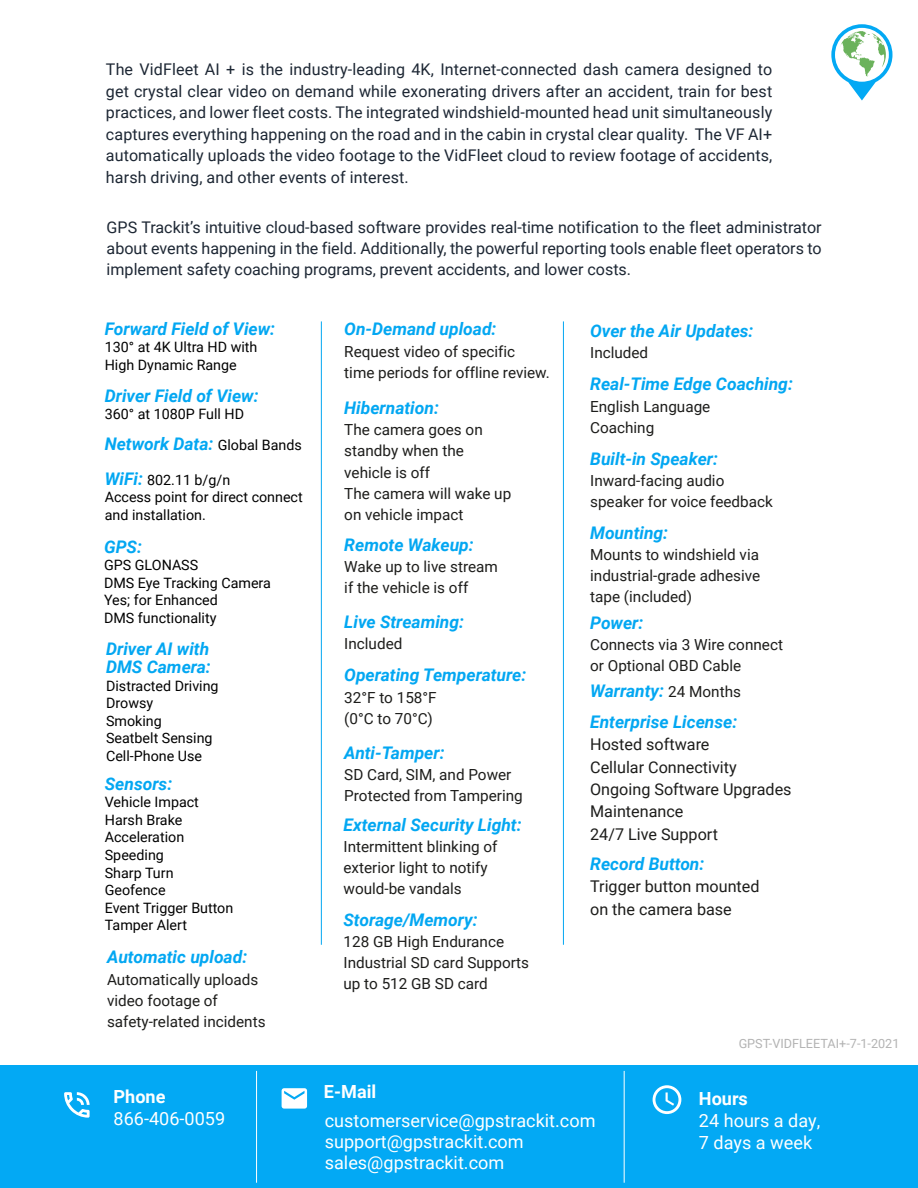
<style>
.page{position:relative;width:918px;height:1188px;background:#fff}
.page>*{position:absolute;margin:0;border:0;box-sizing:border-box;transform-origin:0 0}
.t1{font:18.15px/21px "Roboto";color:#fff}
.t2{font:700 18.15px "Roboto";color:#fff}
.t3{font:italic 700 17.4px/17.5px "Roboto";color:#03a7f2}
.t4{font:16.2px/22.4px "Roboto";color:#1d1d1b}
.t5{font:16.05px/21.5px "Roboto";color:#1d2734;text-align:justify}
.t6{font:15.3px/21.1px "Roboto";color:#1d1d1b}
.t7{font:14.25px/17.5px "Roboto";color:#000}
.t8{font:12.6px "Roboto";color:#b3b3b3}
.s1{font-weight:400;font-style:normal;font-size:14.25px;color:#000}
.s2{font-weight:700;font-style:italic;font-size:17.4px;color:#03a7f2}
.s3{font-weight:400;font-style:normal;font-size:15.3px;color:#1d1d1b}
</style>
<div class="page">
<hr style="left:321px;top:321px;width:1px;height:624px;background:#03a7f2">
<hr style="left:563px;top:321px;width:1px;height:624px;background:#03a7f2">
<svg style="left:831px;top:24px;width:61px;height:76px"></svg>
<div style="left:0;top:1065px;width:918px;height:123px;background:#03a9f4"></div>
<svg style="left:64px;top:1092px;width:26px;height:26px"></svg>
<svg style="left:282px;top:1088px;width:25px;height:21px"></svg>
<svg style="left:653px;top:1085px;width:28px;height:29px"></svg>
<hr style="left:624px;top:1071px;width:1px;height:112px;background:#fff">
<hr style="left:256px;top:1071px;width:1px;height:112px;background:#fff">
<p class="t5" style="left:106px;top:58px;width:668px">The VidFleet AI + is the industry-leading 4K, Internet-connected dash camera designed to get crystal clear video on demand while exonerating drivers after an accident, train for best practices, and lower fleet costs. The integrated windshield-mounted head unit simultaneously captures everything happening on the road and in the cabin in crystal clear quality. The VF AI+ automatically uploads the video footage to the VidFleet cloud to review footage of accidents, harsh driving, and other events of interest.</p>
<p class="t5" style="left:107px;top:216px;width:716px">GPS Trackit’s intuitive cloud-based software provides real-time notification to the fleet administrator about events happening in the field. Additionally, the powerful reporting tools enable fleet operators to implement safety coaching programs, prevent accidents, and lower costs.</p>
<p class="t3" style="left:105px;top:319px;width:172px">Forward Field of View:</p>
<p class="t7" style="left:105px;top:338px;width:154px">130° at 4K Ultra HD with<br>High Dynamic Range</p>
<p class="t3" style="left:105px;top:386px;width:155px">Driver Field of View:</p>
<p class="t7" style="left:105px;top:405px;width:141px">360° at 1080P Full HD</p>
<p class="t3" style="left:105px;top:435px;width:199px">Network Data: <span class="s1">Global Bands</span></p>
<p class="t7" style="left:105px;top:470px;width:200px"><span class="s2">WiFi:</span> 802.11 b/g/n<br>Access point for direct connect and installation.</p>
<p class="t3" style="left:104px;top:537px;width:39px">GPS:</p>
<p class="t7" style="left:104px;top:556px;width:168px">GPS GLONASS<br>DMS Eye Tracking Camera<br>Yes; for Enhanced<br>DMS functionality</p>
<p class="t3" style="left:106px;top:640px;width:106px">Driver AI with<br>DMS Camera:</p>
<p class="t7" style="left:106px;top:676px;width:114px">Distracted Driving<br>Drowsy<br>Smoking<br>Seatbelt Sensing<br>Cell-Phone Use</p>
<p class="t3" style="left:105px;top:774px;width:69px">Sensors:</p>
<p class="t7" style="left:105px;top:793px;width:130px">Vehicle Impact<br>Harsh Brake<br>Acceleration<br>Speeding<br>Sharp Turn<br>Geofence<br>Event Trigger Button<br>Tamper Alert</p>
<p class="t3" style="left:107px;top:948px;width:142px">Automatic upload:</p>
<p class="t6" style="left:107px;top:968px;width:160px">Automatically uploads video footage of safety-related incidents</p>
<p class="t2" style="left:114px;top:1084px;width:53px">Phone</p>
<p class="t1" style="left:114px;top:1107px;width:113px">866-406-0059</p>
<p class="t3" style="left:344px;top:320px;width:154px">On-Demand upload:</p>
<p class="t6" style="left:344px;top:340px;width:207px">Request video of specific<br>time periods for offline review.</p>
<p class="t3" style="left:344px;top:398px;width:96px">Hibernation:</p>
<p class="t6" style="left:344px;top:419px;width:168px">The camera goes on standby when the vehicle is off<br>The camera will wake up on vehicle impact</p>
<p class="t3" style="left:344px;top:535px;width:131px">Remote Wakeup:</p>
<p class="t6" style="left:344px;top:555px;width:155px">Wake up to live stream if the vehicle is off</p>
<p class="t3" style="left:344px;top:613px;width:121px">Live Streaming:</p>
<p class="t6" style="left:344px;top:633px;width:60px">Included</p>
<p class="t3" style="left:344px;top:666px;width:183px">Operating Temperature:</p>
<p class="t6" style="left:344px;top:686px;width:94px">32°F to 158°F (0°C to 70°C)</p>
<p class="t3" style="left:344px;top:743px;width:102px">Anti-Tamper:</p>
<p class="t6" style="left:344px;top:763px;width:180px">SD Card, SIM, and Power<br>Protected from Tampering</p>
<p class="t3" style="left:344px;top:815px;width:180px">External Security Light:</p>
<p class="t6" style="left:344px;top:835px;width:156px">Intermittent blinking of exterior light to notify would-be vandals</p>
<p class="t3" style="left:344px;top:910px;width:136px">Storage/Memory:</p>
<p class="t6" style="left:344px;top:930px;width:187px">128 GB High Endurance<br>Industrial SD card Supports up to 512 GB SD card</p>
<p class="t3" style="left:590px;top:322px;width:165px">Over the Air Updates:</p>
<p class="t6" style="left:590px;top:342px;width:60px">Included</p>
<p class="t3" style="left:590px;top:375px;width:204px">Real-Time Edge Coaching:</p>
<p class="t6" style="left:590px;top:395px;width:122px">English Language<br>Coaching</p>
<p class="t3" style="left:590px;top:450px;width:129px">Built-in Speaker:</p>
<p class="t6" style="left:590px;top:470px;width:184px">Inward-facing audio speaker for voice feedback</p>
<p class="t3" style="left:590px;top:523px;width:79px">Mounting:</p>
<p class="t6" style="left:590px;top:543px;width:172px;text-align:justify">Mounts to windshield via industrial-grade adhesive tape (included)</p>
<p class="t3" style="left:590px;top:613px;width:55px">Power:</p>
<p class="t6" style="left:590px;top:633px;width:194px">Connects via 3 Wire connect or Optional OBD Cable</p>
<p class="t3" style="left:590px;top:675px;width:152px;line-height:30.9px">Warranty: <span class="s3">24 Months<br></span>Enterprise License:</p>
<p class="t4" style="left:590px;top:733px;width:203px">Hosted software<br>Cellular Connectivity<br>Ongoing Software Upgrades<br>Maintenance<br>24/7 Live Support</p>
<p class="t3" style="left:590px;top:854px;width:116px">Record Button:</p>
<p class="t4" style="left:590px;top:875px;width:171px">Trigger button mounted on the camera base</p>
<p class="t8" style="left:739px;top:1035px;width:162px">GPST-VIDFLEETAI+-7-1-2021</p>
<p class="t2" style="left:324px;top:1079px;width:54px">E-Mail</p>
<p class="t1" style="left:325px;top:1109px;width:272px">customerservice@gpstrackit.com support@gpstrackit.com sales@gpstrackit.com</p>
<p class="t2" style="left:699px;top:1086px;width:51px">Hours</p>
<p class="t1" style="left:699px;top:1109px;width:123px;line-height:21.8px">24 hours a day,<br>7 days a week</p>
</div>
